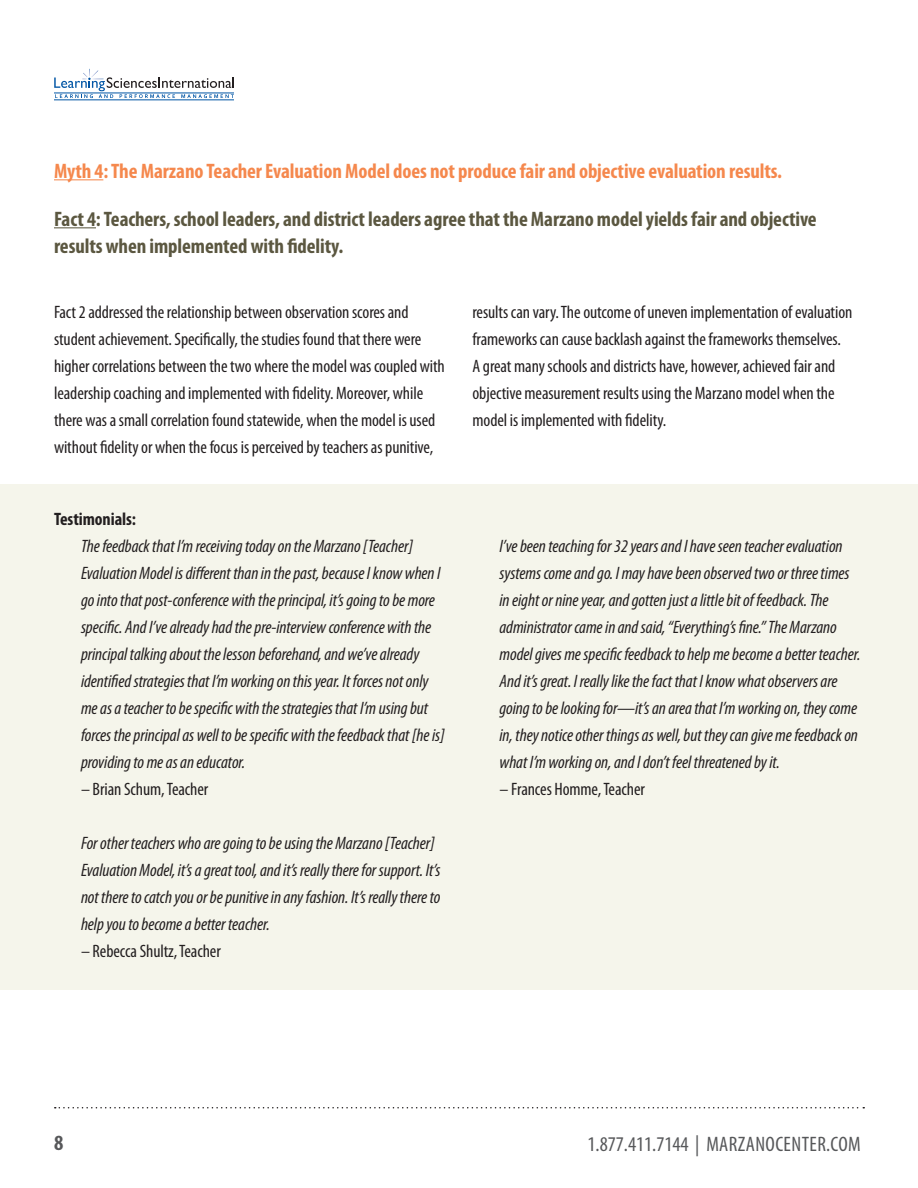
<style>
.page{position:relative;width:918px;height:1188px;background:#fff}
.page>*{position:absolute;margin:0;border:0;box-sizing:border-box;transform-origin:0 0}
.t1{font:700 condensed 21.75px "Myriad Pro";color:#57585a}
.Body_Copy{font:700 condensed 21px/27px "Myriad Pro";letter-spacing:-.005em;color:#5b5740}
.Body_Copy-2{font:700 condensed 21px "Myriad Pro";letter-spacing:-.005em;color:#f5884d}
.t2{font:condensed 21px "Myriad Pro";letter-spacing:.02em;color:#57585a}
.Body_Copy-3{font:italic condensed 18px/27px "Myriad Pro";letter-spacing:-.005em;color:#231f20}
.Body_Copy-4{font:condensed 18px/27px "Myriad Pro";letter-spacing:-.005em;color:#231f20}
.Body_Copy-5{font:700 condensed 18px "Myriad Pro";letter-spacing:-.005em;color:#231f20}
</style>
<div class="page">
<svg style="left:54px;top:69px;width:180px;height:29px"></svg>
<hr style="left:54px;top:93px;width:180px;height:1px;background:#0155a5">
<hr style="left:54px;top:100px;width:180px;height:1px;background:#0155a5">
<svg style="left:55px;top:1107px;width:809px;height:1px"></svg>
<hr style="left:54px;top:179px;width:49px;height:1px;background:#f5884d">
<hr style="left:54px;top:227px;width:42px;height:1px;background:#5b5740">
<div style="left:1px;top:484px;width:917px;height:505px;background:#f5f5eb"></div>
<p class="Body_Copy-2" style="left:54px;top:158px;width:730px">Myth 4: The Marzano Teacher Evaluation Model does not produce fair and objective evaluation results.</p>
<p class="Body_Copy" style="left:54px;top:205px;width:764px">Fact 4: Teachers, school leaders, and district leaders agree that the Marzano model yields fair and objective results when implemented with fidelity.</p>
<p class="Body_Copy-4" style="left:54px;top:298px;width:392px">Fact 2 addressed the relationship between observation scores and student achievement. Specifically, the studies found that there were higher correlations between the two where the model was coupled with leadership coaching and implemented with fidelity. Moreover, while there was a small correlation found statewide, when the model is used without fidelity or when the focus is perceived by teachers as punitive,</p>
<p class="Body_Copy-4" style="left:472px;top:298px;width:381px">results can vary. The outcome of uneven implementation of evaluation frameworks can cause backlash against the frameworks themselves.<br>A great many schools and districts have, however, achieved fair and objective measurement results using the Marzano model when the model is implemented with fidelity.</p>
<p class="Body_Copy-5" style="left:54px;top:507px;width:84px">Testimonials:</p>
<p class="Body_Copy-3" style="left:81px;top:532px;width:365px">The feedback that I’m receiving today on the Marzano [Teacher] Evaluation Model is different than in the past, because I know when I go into that post-conference with the principal, it’s going to be more specific. And I’ve already had the pre-interview conference with the principal talking about the lesson beforehand, and we’ve already identified strategies that I’m working on this year. It forces not only me as a teacher to be specific with the strategies that I’m using but forces the principal as well to be specific with the feedback that [he is] providing to me as an educator.</p>
<p class="Body_Copy-4" style="left:81px;top:775px;width:129px">– Brian Schum, Teacher</p>
<p class="Body_Copy-3" style="left:81px;top:829px;width:361px">For other teachers who are going to be using the Marzano [Teacher] Evaluation Model, it’s a great tool, and it’s really there for support. It’s not there to catch you or be punitive in any fashion. It’s really there to help you to become a better teacher.</p>
<p class="Body_Copy-4" style="left:81px;top:937px;width:141px">– Rebecca Shultz, Teacher</p>
<p class="Body_Copy-3" style="left:500px;top:532px;width:363px">I’ve been teaching for 32 years and I have seen teacher evaluation systems come and go. I may have been observed two or three times in eight or nine year, and gotten just a little bit of feedback. The administrator came in and said, “Everything’s fine.” The Marzano model gives me specific feedback to help me become a better teacher.<br>And it’s great. I really like the fact that I know what observers are going to be looking for—it’s an area that I’m working on, they come in, they notice other things as well, but they can give me feedback on what I’m working on, and I don’t feel threatened by it.</p>
<p class="Body_Copy-4" style="left:500px;top:775px;width:147px">– Frances Homme, Teacher</p>
<p class="t1" style="left:54px;top:1129px;width:11px">8</p>
<p class="t2" style="left:588px;top:1132px;width:275px">1.877.411.7144 | MARZANOCENTER.COM</p>
</div>
